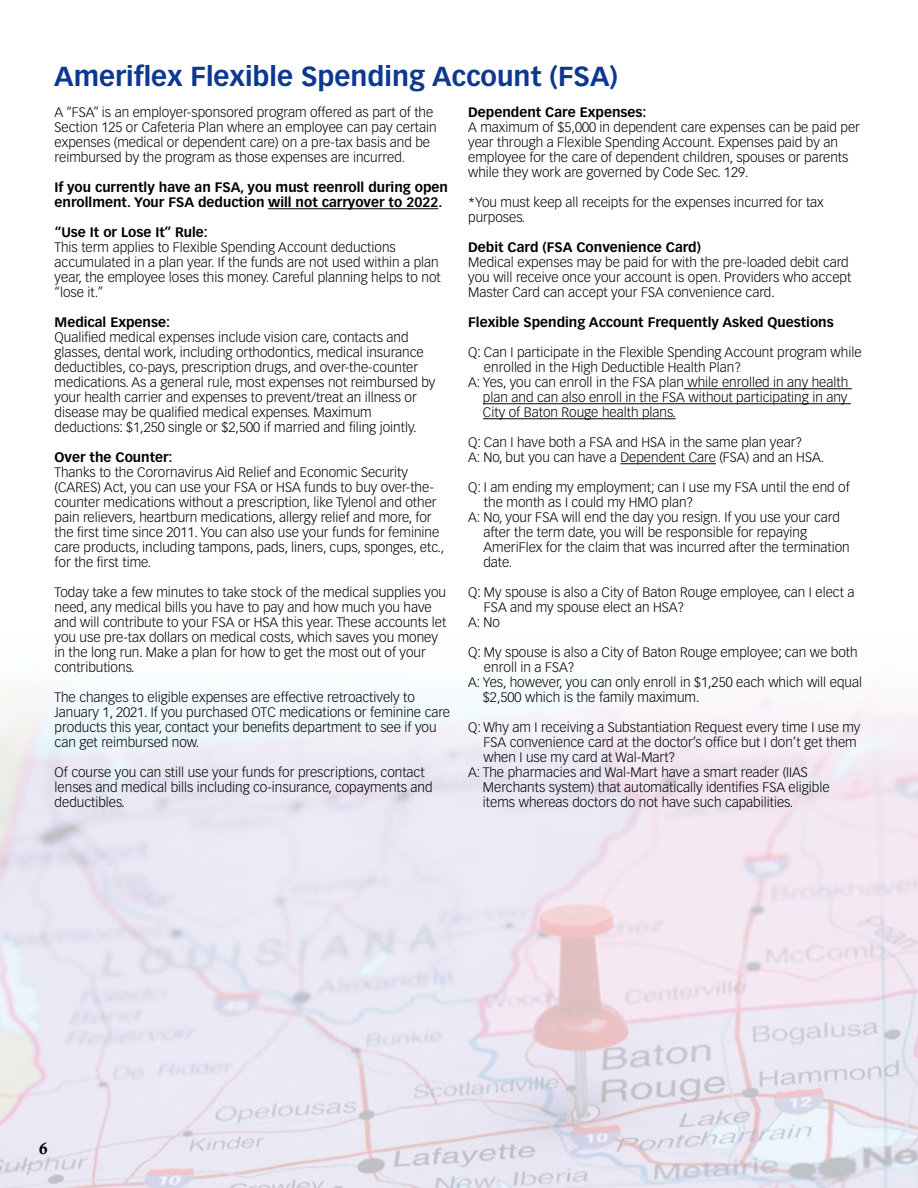
<style>
.page{position:relative;width:918px;height:1188px;background:#fff}
.page>*{position:absolute;margin:0;border:0;box-sizing:border-box;transform-origin:0 0}
.t1{font:700 27px "Vectora LT Pro";color:#0d3891}
.t2{font:16.5px "Calis MT Bol";color:#000}
.t3{font:300 13.5px/15px "Vectora LT Pro";color:#000}
.t4{font:700 13.5px/15px "Vectora LT Pro";color:#000}
</style>
<div class="page">
<img style="left:0;top:692px;width:918px;height:496px">
<hr style="left:268px;top:208px;width:170px;height:1px;background:#000">
<hr style="left:684px;top:388px;width:168px;height:1px;background:#000">
<hr style="left:483px;top:403px;width:368px;height:1px;background:#000">
<hr style="left:483px;top:418px;width:193px;height:1px;background:#000">
<hr style="left:620px;top:463px;width:96px;height:1px;background:#000">
<h1 class="t1" style="left:54px;top:60px;width:565px">Ameriflex Flexible Spending Account (FSA)</h1>
<p class="t3" style="left:55px;top:105px;width:383px">A “FSA” is an employer-sponsored program offered as part of the Section 125 or Cafeteria Plan where an employee can pay certain expenses (medical or dependent care) on a pre-tax basis and be reimbursed by the program as those expenses are incurred.</p>
<p class="t4" style="left:55px;top:180px;width:395px">If you currently have an FSA, you must reenroll during open enrollment. Your FSA deduction will not carryover to 2022.</p>
<p class="t4" style="left:55px;top:225px;width:155px">“Use It or Lose It” Rule:</p>
<p class="t3" style="left:55px;top:240px;width:388px">This term applies to Flexible Spending Account deductions accumulated in a plan year. If the funds are not used within a plan year, the employee loses this money. Careful planning helps to not “lose it.”</p>
<p class="t4" style="left:55px;top:315px;width:117px">Medical Expense:</p>
<p class="t3" style="left:55px;top:330px;width:382px">Qualified medical expenses include vision care, contacts and glasses, dental work, including orthodontics, medical insurance deductibles, co-pays, prescription drugs, and over-the-counter medications. As a general rule, most expenses not reimbursed by your health carrier and expenses to prevent/treat an illness or disease may be qualified medical expenses. Maximum deductions: $1,250 single or $2,500 if married and filing jointly.</p>
<p class="t4" style="left:55px;top:450px;width:119px">Over the Counter:</p>
<p class="t3" style="left:55px;top:465px;width:391px">Thanks to the Corornavirus Aid Relief and Economic Security (CARES) Act, you can use your FSA or HSA funds to buy over-the&shy;counter medications without a prescription, like Tylenol and other pain relievers, heartburn medications, allergy relief and more, for the first time since 2011. You can also use your funds for feminine care products, including tampons, pads, liners, cups, sponges, etc., for the first time.</p>
<p class="t3" style="left:55px;top:585px;width:393px">Today take a few minutes to take stock of the medical supplies you need, any medical bills you have to pay and how much you have and will contribute to your FSA or HSA this year. These accounts let you use pre-tax dollars on medical costs, which saves you money in the long run. Make a plan for how to get the most out of your contributions.</p>
<p class="t3" style="left:55px;top:690px;width:397px">The changes to eligible expenses are effective retroactively to January 1, 2021. If you purchased OTC medications or feminine care products this year, contact your benefits department to see if you can get reimbursed now.</p>
<p class="t3" style="left:55px;top:765px;width:379px">Of course you can still use your funds for prescriptions, contact lenses and medical bills including co-insurance, copayments and deductibles.</p>
<p class="t4" style="left:468px;top:105px;width:180px">Dependent Care Expenses:</p>
<p class="t3" style="left:468px;top:120px;width:393px">A maximum of $5,000 in dependent care expenses can be paid per year through a Flexible Spending Account. Expenses paid by an employee for the care of dependent children, spouses or parents while they work are governed by Code Sec. 129.</p>
<p class="t3" style="left:468px;top:195px;width:357px">*You must keep all receipts for the expenses incurred for tax purposes.</p>
<p class="t4" style="left:468px;top:240px;width:234px">Debit Card (FSA Convenience Card)</p>
<p class="t3" style="left:468px;top:255px;width:385px">Medical expenses may be paid for with the pre-loaded debit card you will receive once your account is open. Providers who accept<br>Master Card can accept your FSA convenience card.</p>
<p class="t4" style="left:468px;top:315px;width:367px">Flexible Spending Account Frequently Asked Questions</p>
<p class="t3" style="left:468px;top:345px;width:395px">Q: Can I participate in the Flexible Spending Account program while</p>
<p class="t3" style="left:484px;top:360px;width:259px">enrolled in the High Deductible Health Plan?</p>
<p class="t3" style="left:468px;top:375px;width:382px">A: Yes, you can enroll in the FSA plan while enrolled in any health</p>
<p class="t3" style="left:483px;top:390px;width:366px">plan and can also enroll in the FSA without participating in any</p>
<p class="t3" style="left:483px;top:405px;width:195px">City of Baton Rouge health plans.</p>
<p class="t3" style="left:468px;top:435px;width:358px">Q: Can I have both a FSA and HSA in the same plan year?<br>A: No, but you can have a Dependent Care (FSA) and an HSA.</p>
<p class="t3" style="left:468px;top:480px;width:383px">Q: I am ending my employment; can I use my FSA until the end of</p>
<p class="t3" style="left:484px;top:495px;width:211px">the month as I could my HMO plan?</p>
<p class="t3" style="left:468px;top:510px;width:373px">A: No, your FSA will end the day you resign. If you use your card</p>
<p class="t3" style="left:483px;top:525px;width:325px">after the term date, you will be responsible for repaying</p>
<p class="t3" style="left:483px;top:540px;width:368px">AmeriFlex for the claim that was incurred after the termination</p>
<p class="t3" style="left:483px;top:555px;width:30px">date.</p>
<p class="t3" style="left:468px;top:585px;width:388px">Q: My spouse is also a City of Baton Rouge employee, can I elect a</p>
<p class="t3" style="left:484px;top:600px;width:202px">FSA and my spouse elect an HSA?</p>
<p class="t3" style="left:468px;top:615px;width:33px">A: No</p>
<p class="t3" style="left:468px;top:645px;width:391px">Q: My spouse is also a City of Baton Rouge employee; can we both</p>
<p class="t3" style="left:484px;top:660px;width:92px">enroll in a FSA?</p>
<p class="t3" style="left:468px;top:675px;width:395px">A: Yes, however, you can only enroll in $1,250 each which will equal</p>
<p class="t3" style="left:483px;top:690px;width:218px">$2,500 which is the family maximum.</p>
<p class="t3" style="left:468px;top:720px;width:394px">Q: Why am I receiving a Substantiation Request every time I use my</p>
<p class="t3" style="left:483px;top:735px;width:375px">FSA convenience card at the doctor’s office but I don’t get them</p>
<p class="t3" style="left:483px;top:750px;width:194px">when I use my card at Wal-Mart?</p>
<p class="t3" style="left:468px;top:765px;width:341px">A: The pharmacies and Wal-Mart have a smart reader (IIAS</p>
<p class="t3" style="left:483px;top:780px;width:348px">Merchants system) that automatically identifies FSA eligible</p>
<p class="t3" style="left:483px;top:795px;width:312px">items whereas doctors do not have such capabilities.</p>
<p class="t2" style="left:39px;top:1139px;width:10px">6</p>
</div>
